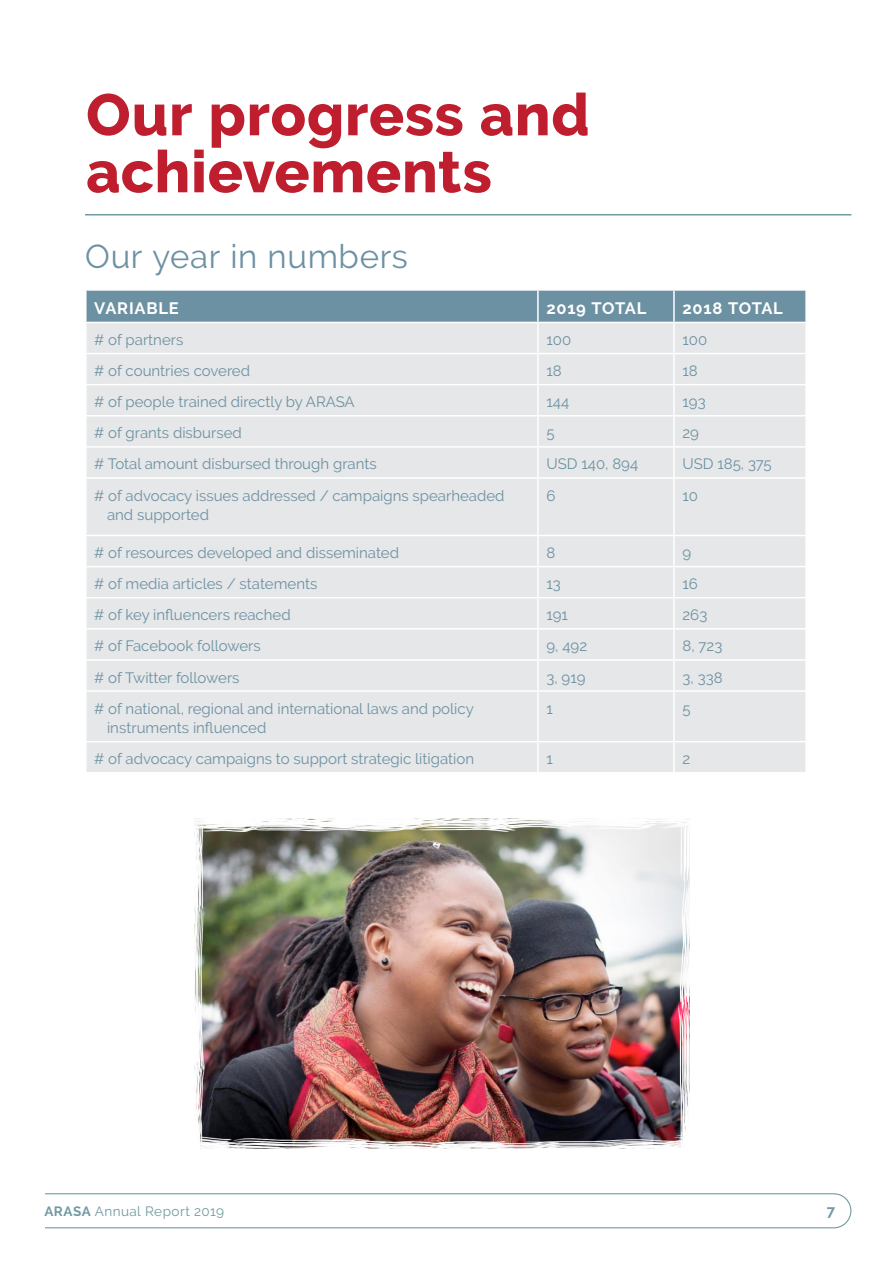
<style>
.page{position:relative;width:893px;height:1263px;background:#fff}
.page>*{position:absolute;margin:0;border:0;box-sizing:border-box;transform-origin:0 0}
.t1{font:800 58.5px "Raleway";letter-spacing:.01em;color:#be1e2d}
.t2{font:33px "Raleway";letter-spacing:.02em;color:#6c91a3}
.t3{font:700 16.5px "Raleway";letter-spacing:.045em;color:#fff}
.t4{font:15px "Raleway";color:#6c91a3}
.t5{font:700 15px "Raleway";color:#719aa2}
.t6{font:13.5px "Raleway";letter-spacing:.035em;color:#719aa2}
.s1{font-weight:700}
</style>
<div class="page">
<hr style="left:85px;top:214px;width:766px;height:1px;background:#719aa2">
<svg style="left:45px;top:1193px;width:807px;height:36px"></svg>
<div style="left:87px;top:291px;width:718px;height:31px;background:#6c91a3"></div>
<div style="left:87px;top:323px;width:718px;height:449px;background:#e6e7e8"></div>
<hr style="left:537px;top:291px;width:2px;height:31px;background:#fff">
<hr style="left:673px;top:291px;width:2px;height:31px;background:#fff">
<hr style="left:537px;top:323px;width:2px;height:30px;background:#fff">
<hr style="left:673px;top:323px;width:2px;height:30px;background:#fff">
<hr style="left:85px;top:353px;width:453px;height:1px;background:#fff">
<hr style="left:538px;top:353px;width:136px;height:1px;background:#fff">
<hr style="left:537px;top:354px;width:2px;height:30px;background:#fff">
<hr style="left:674px;top:353px;width:133px;height:1px;background:#fff">
<hr style="left:673px;top:354px;width:2px;height:30px;background:#fff">
<hr style="left:85px;top:384px;width:453px;height:1px;background:#fff">
<hr style="left:538px;top:384px;width:136px;height:1px;background:#fff">
<hr style="left:537px;top:385px;width:2px;height:30px;background:#fff">
<hr style="left:674px;top:384px;width:133px;height:1px;background:#fff">
<hr style="left:673px;top:385px;width:2px;height:30px;background:#fff">
<hr style="left:85px;top:415px;width:453px;height:1px;background:#fff">
<hr style="left:538px;top:415px;width:136px;height:1px;background:#fff">
<hr style="left:537px;top:416px;width:2px;height:30px;background:#fff">
<hr style="left:674px;top:415px;width:133px;height:1px;background:#fff">
<hr style="left:673px;top:416px;width:2px;height:30px;background:#fff">
<hr style="left:85px;top:446px;width:453px;height:2px;background:#fff">
<hr style="left:538px;top:446px;width:136px;height:2px;background:#fff">
<hr style="left:537px;top:448px;width:2px;height:29px;background:#fff">
<hr style="left:674px;top:446px;width:133px;height:2px;background:#fff">
<hr style="left:673px;top:448px;width:2px;height:29px;background:#fff">
<hr style="left:85px;top:477px;width:453px;height:2px;background:#fff">
<hr style="left:538px;top:477px;width:136px;height:2px;background:#fff">
<hr style="left:537px;top:479px;width:2px;height:56px;background:#fff">
<hr style="left:674px;top:477px;width:133px;height:2px;background:#fff">
<hr style="left:673px;top:479px;width:2px;height:56px;background:#fff">
<hr style="left:85px;top:535px;width:453px;height:1px;background:#fff">
<hr style="left:538px;top:535px;width:136px;height:1px;background:#fff">
<hr style="left:537px;top:536px;width:2px;height:30px;background:#fff">
<hr style="left:674px;top:535px;width:133px;height:1px;background:#fff">
<hr style="left:673px;top:536px;width:2px;height:30px;background:#fff">
<hr style="left:85px;top:566px;width:453px;height:1px;background:#fff">
<hr style="left:538px;top:566px;width:136px;height:1px;background:#fff">
<hr style="left:537px;top:567px;width:2px;height:30px;background:#fff">
<hr style="left:674px;top:566px;width:133px;height:1px;background:#fff">
<hr style="left:673px;top:567px;width:2px;height:30px;background:#fff">
<hr style="left:85px;top:597px;width:453px;height:1px;background:#fff">
<hr style="left:538px;top:597px;width:136px;height:1px;background:#fff">
<hr style="left:537px;top:598px;width:2px;height:30px;background:#fff">
<hr style="left:674px;top:597px;width:133px;height:1px;background:#fff">
<hr style="left:673px;top:598px;width:2px;height:30px;background:#fff">
<hr style="left:85px;top:628px;width:453px;height:2px;background:#fff">
<hr style="left:538px;top:628px;width:136px;height:2px;background:#fff">
<hr style="left:537px;top:630px;width:2px;height:29px;background:#fff">
<hr style="left:674px;top:628px;width:133px;height:2px;background:#fff">
<hr style="left:673px;top:630px;width:2px;height:29px;background:#fff">
<hr style="left:85px;top:659px;width:453px;height:2px;background:#fff">
<hr style="left:538px;top:659px;width:136px;height:2px;background:#fff">
<hr style="left:537px;top:661px;width:2px;height:29px;background:#fff">
<hr style="left:674px;top:659px;width:133px;height:2px;background:#fff">
<hr style="left:673px;top:661px;width:2px;height:29px;background:#fff">
<hr style="left:85px;top:690px;width:453px;height:2px;background:#fff">
<hr style="left:538px;top:690px;width:136px;height:2px;background:#fff">
<hr style="left:537px;top:692px;width:2px;height:49px;background:#fff">
<hr style="left:674px;top:690px;width:133px;height:2px;background:#fff">
<hr style="left:673px;top:692px;width:2px;height:49px;background:#fff">
<hr style="left:85px;top:741px;width:453px;height:1px;background:#fff">
<hr style="left:538px;top:741px;width:136px;height:1px;background:#fff">
<hr style="left:537px;top:742px;width:2px;height:30px;background:#fff">
<hr style="left:674px;top:741px;width:133px;height:1px;background:#fff">
<hr style="left:673px;top:742px;width:2px;height:30px;background:#fff">
<img style="left:195px;top:819px;width:495px;height:329px">
<p class="t1" style="left:86px;top:81px;width:505px">Our progress and</p>
<p class="t1" style="left:86px;top:138px;width:407px">achievements</p>
<p class="t2" style="left:85px;top:237px;width:324px">Our year in numbers</p>
<p class="t3" style="left:94px;top:299px;width:86px">VARIABLE</p>
<p class="t3" style="left:546px;top:299px;width:101px">2019 TOTAL</p>
<p class="t3" style="left:682px;top:299px;width:102px">2018 TOTAL</p>
<p class="t4" style="left:94px;top:331px;width:91px"># of partners</p>
<p class="t4" style="left:546px;top:331px;width:26px">100</p>
<p class="t4" style="left:682px;top:331px;width:26px">100</p>
<p class="t4" style="left:94px;top:362px;width:157px"># of countries covered</p>
<p class="t4" style="left:546px;top:362px;width:17px">18</p>
<p class="t4" style="left:682px;top:362px;width:17px">18</p>
<p class="t4" style="left:94px;top:393px;width:262px"># of people trained directly by ARASA</p>
<p class="t4" style="left:546px;top:393px;width:24px">144</p>
<p class="t4" style="left:682px;top:393px;width:25px">193</p>
<p class="t4" style="left:94px;top:424px;width:149px"># of grants disbursed</p>
<p class="t4" style="left:546px;top:424px;width:10px">5</p>
<p class="t4" style="left:682px;top:424px;width:18px">29</p>
<p class="t4" style="left:94px;top:455px;width:284px"># Total amount disbursed through grants</p>
<p class="t4" style="left:546px;top:455px;width:93px">USD 140, 894</p>
<p class="t4" style="left:682px;top:455px;width:91px">USD 185, 375</p>
<p class="t4" style="left:94px;top:487px;width:412px"># of advocacy issues addressed / campaigns spearheaded</p>
<p class="t4" style="left:107px;top:506px;width:103px">and supported</p>
<p class="t4" style="left:546px;top:487px;width:11px">6</p>
<p class="t4" style="left:682px;top:487px;width:17px">10</p>
<p class="t4" style="left:94px;top:544px;width:306px"># of resources developed and disseminated</p>
<p class="t4" style="left:546px;top:544px;width:10px">8</p>
<p class="t4" style="left:682px;top:544px;width:10px">9</p>
<p class="t4" style="left:94px;top:575px;width:225px"># of media articles / statements</p>
<p class="t4" style="left:546px;top:575px;width:16px">13</p>
<p class="t4" style="left:682px;top:575px;width:17px">16</p>
<p class="t4" style="left:94px;top:606px;width:198px"># of key influencers reached</p>
<p class="t4" style="left:546px;top:606px;width:23px">191</p>
<p class="t4" style="left:682px;top:606px;width:26px">263</p>
<p class="t4" style="left:94px;top:637px;width:168px"># of Facebook followers</p>
<p class="t4" style="left:546px;top:637px;width:42px">9, 492</p>
<p class="t4" style="left:682px;top:637px;width:41px">8, 723</p>
<p class="t4" style="left:94px;top:668px;width:147px"># of Twitter followers</p>
<p class="t4" style="left:546px;top:668px;width:41px">3, 919</p>
<p class="t4" style="left:682px;top:668px;width:42px">3, 338</p>
<p class="t4" style="left:94px;top:700px;width:381px"># of national, regional and international laws and policy</p>
<p class="t4" style="left:107px;top:719px;width:161px">instruments influenced</p>
<p class="t4" style="left:546px;top:700px;width:8px">1</p>
<p class="t4" style="left:682px;top:700px;width:10px">5</p>
<p class="t4" style="left:94px;top:750px;width:381px"># of advocacy campaigns to support strategic litigation</p>
<p class="t4" style="left:546px;top:750px;width:8px">1</p>
<p class="t4" style="left:682px;top:750px;width:9px">2</p>
<p class="t6" style="left:44px;top:1203px;width:181px"><span class="s1">ARASA</span> Annual Report 2019</p>
<p class="t5" style="left:827px;top:1202px;width:10px">7</p>
</div>
